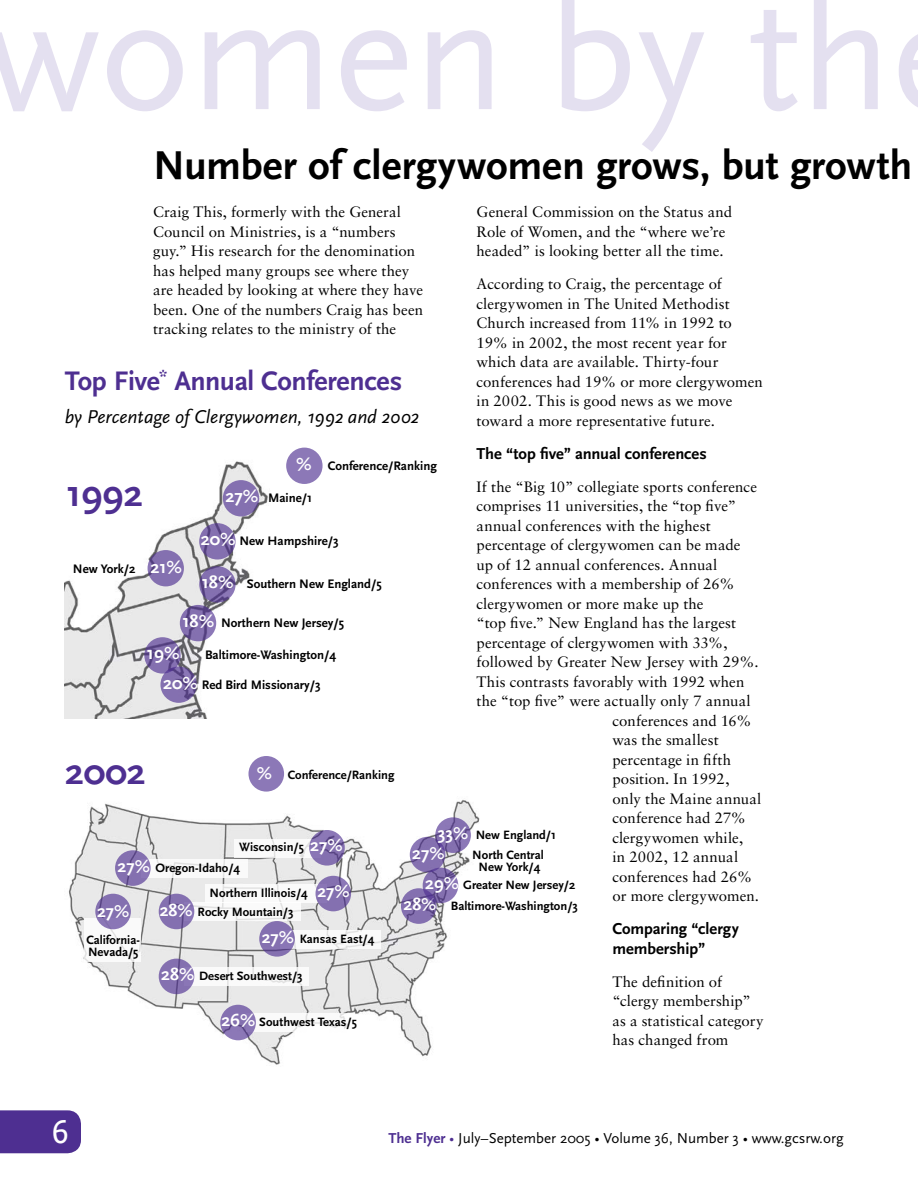
<style>
.page{position:relative;width:918px;height:1188px;background:#fff}
.page>*{position:absolute;margin:0;border:0;box-sizing:border-box;transform-origin:0 0}
.t1{font:169.5px "Scala Sans";color:#e4e0f0}
.t2{font:700 42px "Scala Sans";letter-spacing:-.005em;color:#000}
.t3{font:700 38.7px "Scala Sans";color:#4e2f91}
.t4{font:700 37.95px "Scala Sans";color:#4e2f91}
.t5{font:34.5px "Scala Sans Caps";color:#fff}
.t6{font:700 28.05px "Scala Sans";letter-spacing:-.015em;color:#4e2f91}
.t7{font:italic 19.35px "Scala Sans";letter-spacing:-.005em;color:#000}
.t8{font:700 18.3px "Scala Sans";color:#fff}
.t9{font:700 17.85px "Scala Sans";color:#fff}
.t10{font:700 16.5px/19.5px "Scala Sans";letter-spacing:-.005em;color:#000}
.t11{font:15px/19.5px "Sabon";letter-spacing:.005em;color:#000}
.t12{font:15px "Scala Sans";color:#000}
.t13{font:700 12.9px "Scala Sans";color:#000}
.t14{font:700 12.6px/12px "Scala Sans";color:#000;text-align:center}
.s1{font-size:18.3px;color:#fff}
.s2{font-size:17.85px;color:#fff}
.s3{font-weight:700;color:#4e2f91}
.s4{color:#4e2f91}
</style>
<div class="page">
<div style="left:0;top:1110px;width:81px;height:43px;background:#4e2f91"></div>
<img style="left:65px;top:461px;width:203px;height:257px">
<div style="left:223px;top:480px;width:36px;height:36px;background:#8470b0;border-radius:50%"></div>
<svg style="left:148px;top:550px;width:36px;height:36px"></svg>
<svg style="left:199px;top:523px;width:37px;height:37px"></svg>
<svg style="left:199px;top:566px;width:37px;height:37px"></svg>
<svg style="left:144px;top:637px;width:37px;height:37px"></svg>
<svg style="left:180px;top:605px;width:36px;height:36px"></svg>
<svg style="left:160px;top:666px;width:37px;height:37px"></svg>
<div style="left:286px;top:448px;width:37px;height:36px;background:#8c78b7;border-radius:50%"></div>
<img style="left:68px;top:800px;width:412px;height:265px">
<div style="left:248px;top:756px;width:36px;height:36px;background:#8c78b7;border-radius:50%"></div>
<svg style="left:401px;top:888px;width:36px;height:36px"></svg>
<svg style="left:423px;top:868px;width:35px;height:35px"></svg>
<div style="left:185px;top:967px;width:124px;height:19px;background:#fff"></div>
<svg style="left:159px;top:959px;width:35px;height:35px"></svg>
<svg style="left:410px;top:837px;width:35px;height:35px"></svg>
<svg style="left:435px;top:817px;width:36px;height:36px"></svg>
<div style="left:280px;top:930px;width:101px;height:19px;background:#fff"></div>
<svg style="left:259px;top:921px;width:36px;height:36px"></svg>
<div style="left:205px;top:884px;width:122px;height:19px;background:#fff"></div>
<svg style="left:316px;top:876px;width:35px;height:35px"></svg>
<div style="left:141px;top:859px;width:107px;height:19px;background:#fff"></div>
<svg style="left:115px;top:850px;width:36px;height:36px"></svg>
<div style="left:235px;top:839px;width:86px;height:19px;background:#fff"></div>
<svg style="left:309px;top:830px;width:36px;height:36px"></svg>
<div style="left:246px;top:1013px;width:108px;height:19px;background:#fff"></div>
<svg style="left:220px;top:1005px;width:36px;height:35px"></svg>
<div style="left:84px;top:918px;width:57px;height:44px;background:#fff"></div>
<svg style="left:95px;top:894px;width:36px;height:35px"></svg>
<div style="left:185px;top:902px;width:116px;height:19px;background:#fff"></div>
<svg style="left:159px;top:894px;width:35px;height:35px"></svg>
<h1 class="t1" style="left:-14px;top:-38px;width:906px">women by th</h1>
<h2 class="t2" style="left:153px;top:143px;width:761px">Number of clergywomen grows, but growth</h2>
<p class="t11" style="left:153px;top:202px;width:272px">Craig This, formerly with the General Council on Ministries, is a “numbers guy.” His research for the denomination has helped many groups see where they are headed by looking at where they have been. One of the numbers Craig has been tracking relates to the ministry of the</p>
<p class="t11" style="left:477px;top:202px;width:257px">General Commission on the Status and<br>Role of Women, and the “where we’re headed” is looking better all the time.</p>
<p class="t11" style="left:477px;top:274px;width:288px">According to Craig, the percentage of clergywomen in The United Methodist Church increased from 11% in 1992 to 19% in 2002, the most recent year for which data are available. Thirty-four conferences had 19% or more clergywomen in 2002. This is good news as we move toward a more representative future.</p>
<p class="t10" style="left:477px;top:444px;width:232px">The “top five” annual conferences</p>
<p class="t11" style="left:477px;top:477px;width:282px">If the “Big 10” collegiate sports conference</p>
<p class="t11" style="left:477px;top:496px;width:261px">comprises 11 universities, the “top five”</p>
<p class="t11" style="left:477px;top:516px;width:236px">annual conferences with the highest</p>
<p class="t11" style="left:477px;top:535px;width:265px">percentage of clergywomen can be made</p>
<p class="t11" style="left:477px;top:555px;width:242px">up of 12 annual conferences. Annual</p>
<p class="t11" style="left:477px;top:574px;width:259px">conferences with a membership of 26%</p>
<p class="t11" style="left:477px;top:594px;width:229px">clergywomen or more make up the</p>
<p class="t11" style="left:477px;top:613px;width:261px">“top five.” New England has the largest</p>
<p class="t11" style="left:477px;top:633px;width:253px">percentage of clergywomen with 33%,</p>
<p class="t11" style="left:477px;top:652px;width:284px">followed by Greater New Jersey with 29%.</p>
<p class="t11" style="left:477px;top:672px;width:269px">This contrasts favorably with 1992 when</p>
<p class="t11" style="left:477px;top:691px;width:276px">the “top five” were actually only 7 annual</p>
<p class="t11" style="left:612px;top:711px;width:140px">conferences and 16%</p>
<p class="t11" style="left:612px;top:730px;width:108px">was the smallest</p>
<p class="t11" style="left:612px;top:750px;width:120px">percentage in fifth</p>
<p class="t11" style="left:612px;top:769px;width:119px">position. In 1992,</p>
<p class="t11" style="left:612px;top:789px;width:150px">only the Maine annual</p>
<p class="t11" style="left:612px;top:808px;width:135px">conference had 27%</p>
<p class="t11" style="left:612px;top:828px;width:132px">clergywomen while,</p>
<p class="t11" style="left:612px;top:847px;width:127px">in 2002, 12 annual</p>
<p class="t11" style="left:612px;top:867px;width:141px">conferences had 26%</p>
<p class="t11" style="left:612px;top:886px;width:148px">or more clergywomen.</p>
<p class="t10" style="left:612px;top:920px;width:128px">Comparing “clergy membership”</p>
<p class="t11" style="left:612px;top:972px;width:153px">The definition of “clergy membership” as a statistical category has changed from</p>
<h3 class="t6" style="left:65px;top:366px;width:339px">Top Five<sup>*</sup> Annual Conferences</h3>
<p class="t7" style="left:65px;top:406px;width:356px">by Percentage of Clergywomen, 1992 and 2002</p>
<p class="t13" style="left:296px;top:459px;width:142px"><span class="s1">%</span> Conference/Ranking</p>
<h3 class="t3" style="left:66px;top:473px;width:78px">1992</h3>
<p class="t13" style="left:225px;top:491px;width:88px"><span class="s1">27%</span> Maine/1</p>
<p class="t13" style="left:201px;top:534px;width:139px"><span class="s1">20%</span> New Hampshire/3</p>
<p class="t13" style="left:202px;top:577px;width:181px"><span class="s1">18%</span> Southern New England/5</p>
<p class="t13" style="left:73px;top:562px;width:111px">New York/2 <span class="s1">21%</span></p>
<p class="t13" style="left:182px;top:616px;width:163px"><span class="s1">18%</span> Northern New Jersey/5</p>
<p class="t8" style="left:147px;top:644px;width:34px">19%</p>
<p class="t13" style="left:205px;top:648px;width:133px">Baltimore-Washington/4</p>
<p class="t13" style="left:163px;top:678px;width:159px"><span class="s1">20%</span> Red Bird Missionary/3</p>
<h3 class="t4" style="left:65px;top:751px;width:82px">2002</h3>
<p class="t14" style="left:257px;top:769px;width:139px"><span class="s2">%</span> Conference/Ranking</p>
<p class="t14" style="left:438px;top:829px;width:120px"><span class="s2">33%</span> New England/1</p>
<p class="t14" style="left:239px;top:841px;width:105px">Wisconsin/5 <span class="s2">27%</span></p>
<p class="t9" style="left:412px;top:843px;width:34px">27%</p>
<p class="t14" style="left:472px;top:849px;width:73px">North Central<br>New York/4</p>
<p class="t14" style="left:118px;top:862px;width:124px"><span class="s2">27%</span> Oregon-Idaho/4</p>
<p class="t14" style="left:425px;top:880px;width:152px"><span class="s2">29%</span> Greater New Jersey/2</p>
<p class="t14" style="left:210px;top:888px;width:142px">Northern Illinois/4 <span class="s2">27%</span></p>
<p class="t14" style="left:404px;top:900px;width:176px"><span class="s2">28%</span> Baltimore-Washington/3</p>
<p class="t14" style="left:160px;top:906px;width:135px"><span class="s2">28%</span> Rocky Mountain/3</p>
<p class="t9" style="left:97px;top:902px;width:34px">27%</p>
<p class="t14" style="left:87px;top:934px;width:55px;text-align:left">California-<br>Nevada/5</p>
<p class="t14" style="left:262px;top:933px;width:114px"><span class="s2">27%</span> Kansas East/4</p>
<p class="t14" style="left:161px;top:971px;width:143px"><span class="s2">28%</span> Desert Southwest/3</p>
<p class="t14" style="left:221px;top:1017px;width:137px"><span class="s2">26%</span> Southwest Texas/5</p>
<h3 class="t5" style="left:51px;top:1113px;width:19px">6</h3>
<p class="t12" style="left:388px;top:1130px;width:457px"><span class="s3">The Flyer</span> <span class="s4">•</span> July–September 2005 • Volume 36, Number 3 • www.gcsrw.org</p>
</div>
